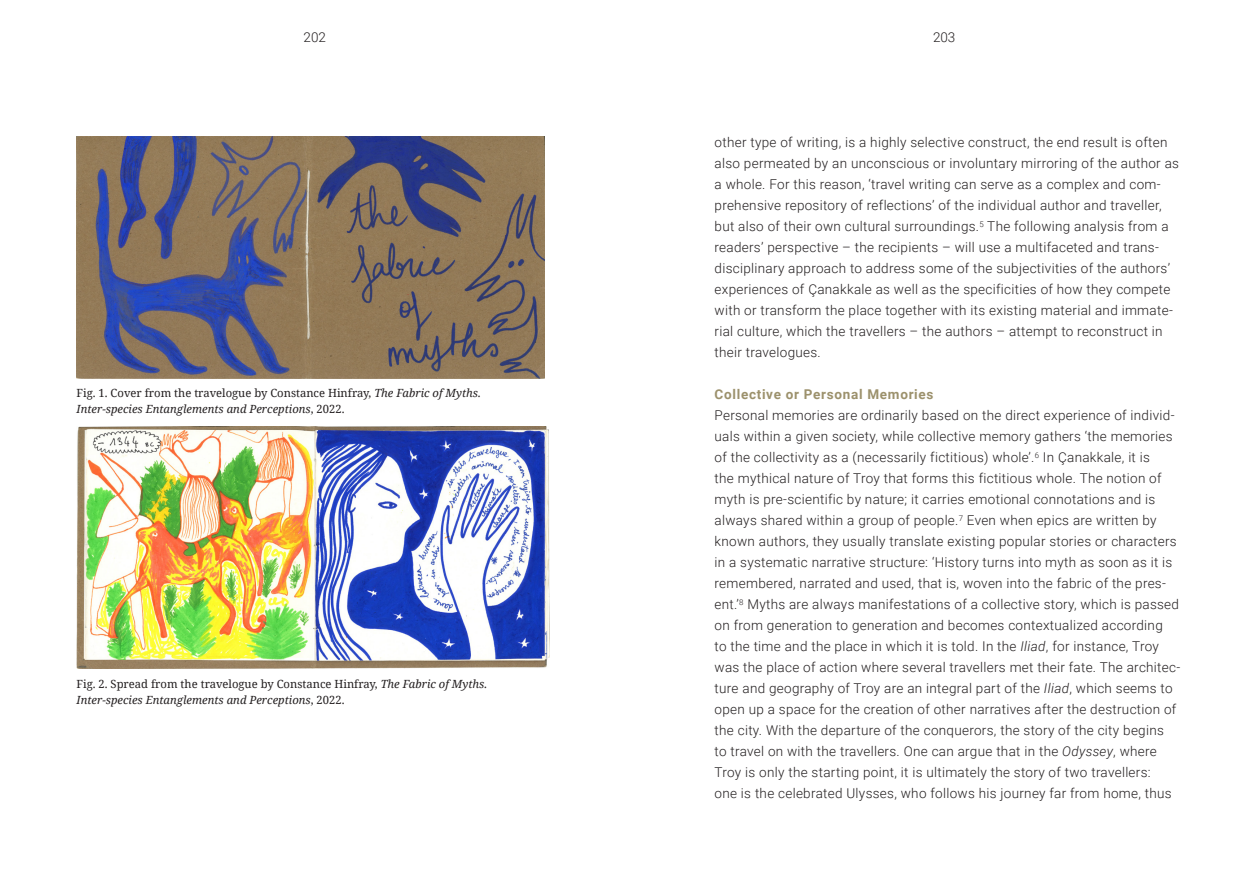
<style>
.page{position:relative;width:1259px;height:893px;background:#fff}
.page>*{position:absolute;margin:0;border:0;box-sizing:border-box;transform-origin:0 0}
.broodtekst-Roboto-light_A5{font:300 13.5px/21px "Roboto";letter-spacing:.02em;color:#231f20}
.tussenkopje-Roboto-bold{font:700 13.5px "Roboto";letter-spacing:.05em;color:#9c916c}
.bijschrift-_Noto_Serif_light_A5{font:italic 11.25px/16.5px "Noto Serif";color:#231f20}
.s1{font-style:normal}
.s2{font-style:italic}
</style>
<div class="page">
<img style="left:77px;top:136px;width:467px;height:242px">
<img style="left:77px;top:426px;width:472px;height:243px">
<p class="broodtekst-Roboto-light_A5" style="left:303px;top:26px;width:24px">202</p>
<p class="broodtekst-Roboto-light_A5" style="left:933px;top:26px;width:24px">203</p>
<p class="bijschrift-_Noto_Serif_light_A5" style="left:77px;top:384px;width:406px"><span class="s1">Fig. 1. Cover from the travelogue by Constance Hinfray,</span> The Fabric of Myths.<br>Inter-species Entanglements and Perceptions<span class="s1">, 2022.</span></p>
<p class="bijschrift-_Noto_Serif_light_A5" style="left:77px;top:675px;width:412px"><span class="s1">Fig. 2. Spread from the travelogue by Constance Hinfray,</span> The Fabric of Myths.<br>Inter-species Entanglements and Perceptions<span class="s1">, 2022.</span></p>
<p class="broodtekst-Roboto-light_A5" style="left:714px;top:131px;width:466px">other type of writing, is a highly selective construct, the end result is often also permeated by an unconscious or involuntary mirroring of the author as a whole. For this reason, ‘travel writing can serve as a complex and com&shy;prehensive repository of reflections’ of the individual author and traveller, but also of their own cultural surroundings.<sup>5</sup> The following analysis from a readers’ perspective – the recipients – will use a multifaceted and trans&shy;disciplinary approach to address some of the subjectivities of the authors’ experiences of Çanakkale as well as the specificities of how they compete with or transform the place together with its existing material and immate&shy;rial culture, which the travellers – the authors – attempt to reconstruct in their travelogues.</p>
<p class="tussenkopje-Roboto-bold" style="left:714px;top:385px;width:220px">Collective or Personal Memories</p>
<p class="broodtekst-Roboto-light_A5" style="left:714px;top:404px;width:467px">Personal memories are ordinarily based on the direct experience of individ&shy;uals within a given society, while collective memory gathers ‘the memories of the collectivity as a (necessarily fictitious) whole’.<sup>6</sup> In Çanakkale, it is<br>the mythical nature of Troy that forms this fictitious whole. The notion of myth is pre-scientific by nature; it carries emotional connotations and is always shared within a group of people.<sup>7</sup> Even when epics are written by known authors, they usually translate existing popular stories or characters in a systematic narrative structure: ‘History turns into myth as soon as it is remembered, narrated and used, that is, woven into the fabric of the pres&shy;ent.’<sup>8</sup> Myths are always manifestations of a collective story, which is passed on from generation to generation and becomes contextualized according<br>to the time and the place in which it is told. In the <span class="s2">Iliad</span>, for instance, Troy was the place of action where several travellers met their fate. The architec&shy;ture and geography of Troy are an integral part of the <span class="s2">Iliad</span>, which seems to open up a space for the creation of other narratives after the destruction of the city. With the departure of the conquerors, the story of the city begins<br>to travel on with the travellers. One can argue that in the <span class="s2">Odyssey</span>, where Troy is only the starting point, it is ultimately the story of two travellers:<br>one is the celebrated Ulysses, who follows his journey far from home, thus</p>
</div>
